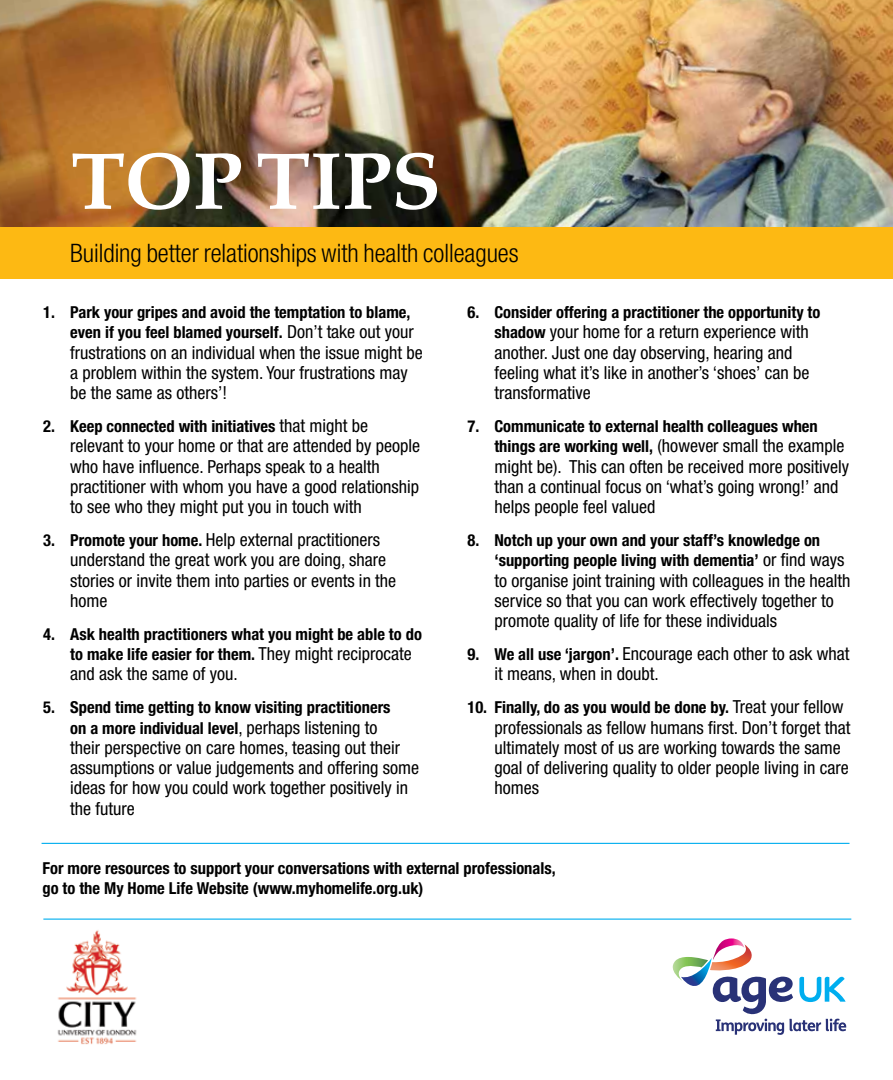
<style>
.page{position:relative;width:893px;height:1080px;background:#fff}
.page>*{position:absolute;margin:0;border:0;box-sizing:border-box;transform-origin:0 0}
.t1{font:700 81px "Book Antiqua";color:#fff}
.t2{font:300 condensed 25.5px "Helvetica Neue";color:#000}
.t3{font:condensed 18px/20.2px "Helvetica Neue";color:#000}
.t4{font:700 condensed 16.5px/20.2px "Helvetica Neue";color:#000}
.s1{font-weight:400;font-size:18px}
.s2{font-weight:700;font-size:16.5px}
</style>
<div class="page">
<img style="left:0;top:0;width:893px;height:227px">
<img style="left:57px;top:930px;width:80px;height:115px">
<svg style="left:672px;top:938px;width:174px;height:97px"></svg>
<hr style="left:43px;top:919px;width:808px;height:1px;background:#00aeef">
<hr style="left:42px;top:843px;width:807px;height:1px;background:#00aeef">
<div style="left:0;top:227px;width:893px;height:52px;background:#fdb913"></div>
<h1 class="t1" style="left:71px;top:134px;width:371px">TOP TIPS</h1>
<h2 class="t2" style="left:70px;top:238px;width:450px">Building better relationships with health colleagues</h2>
<p class="t4" style="left:43px;top:302px;width:372px;text-align:right">1. Park your gripes and avoid the temptation to blame, even if you feel blamed yourself. <span class="s1">Don’t take out your</span></p>
<p class="t3" style="left:70px;top:342px;width:354px">frustrations on an individual when the issue might be a problem within the system. Your frustrations may be the same as others’!</p>
<p class="t4" style="left:43px;top:416px;width:326px">2. Keep connected with initiatives <span class="s1">that might be</span></p>
<p class="t3" style="left:70px;top:436px;width:351px">relevant to your home or that are attended by people who have influence. Perhaps speak to a health practitioner with whom you have a good relationship to see who they might put you in touch with</p>
<p class="t3" style="left:70px;top:529px;width:328px;text-indent:-27px"><span class="s2">3. Promote your home.</span> Help external practitioners understand the great work you are doing, share stories or invite them into parties or events in the home</p>
<p class="t4" style="left:70px;top:624px;width:353px;text-indent:-27px">4. Ask health practitioners what you might be able to do to make life easier for them. <span class="s1">They might reciprocate</span></p>
<p class="t3" style="left:70px;top:664px;width:169px">and ask the same of you.</p>
<p class="t4" style="left:70px;top:697px;width:322px;text-indent:-27px">5. Spend time getting to know visiting practitioners on a more individual level<span class="s1">, perhaps listening to</span></p>
<p class="t3" style="left:70px;top:737px;width:350px">their perspective on care homes, teasing out their assumptions or value judgements and offering some ideas for how you could work together positively in the future</p>
<p class="t4" style="left:467px;top:302px;width:354px">6. Consider offering a practitioner the opportunity to</p>
<p class="t3" style="left:494px;top:322px;width:316px"><span class="s2">shadow</span> your home for a return experience with another. Just one day observing, hearing and feeling what it’s like in another’s ‘shoes’ can be transformative</p>
<p class="t4" style="left:467px;top:416px;width:352px">7. Communicate to external health colleagues when</p>
<p class="t3" style="left:494px;top:436px;width:356px"><span class="s2">things are working well,</span> (however small the example might be). This can often be received more positively than a continual focus on ‘what’s going wrong!’ and helps people feel valued</p>
<p class="t4" style="left:494px;top:530px;width:351px;text-indent:-27px">8. Notch up your own and your staff’s knowledge on ‘supporting people living with dementia’ <span class="s1">or find ways</span></p>
<p class="t3" style="left:494px;top:570px;width:358px">to organise joint training with colleagues in the health service so that you can work effectively together to promote quality of life for these individuals</p>
<p class="t3" style="left:494px;top:643px;width:357px;text-indent:-27px"><span class="s2">9. We all use ‘jargon’.</span> Encourage each other to ask what it means, when in doubt.</p>
<p class="t4" style="left:467px;top:697px;width:378px">10. Finally, do as you would be done by. <span class="s1">Treat your fellow</span></p>
<p class="t3" style="left:494px;top:717px;width:358px">professionals as fellow humans first. Don’t forget that ultimately most of us are working towards the same goal of delivering quality to older people living in care homes</p>
<p class="t4" style="left:43px;top:858px;width:515px;line-height:19.8px">For more resources to support your conversations with external professionals, go to the My Home Life Website (www.myhomelife.org.uk)</p>
</div>
